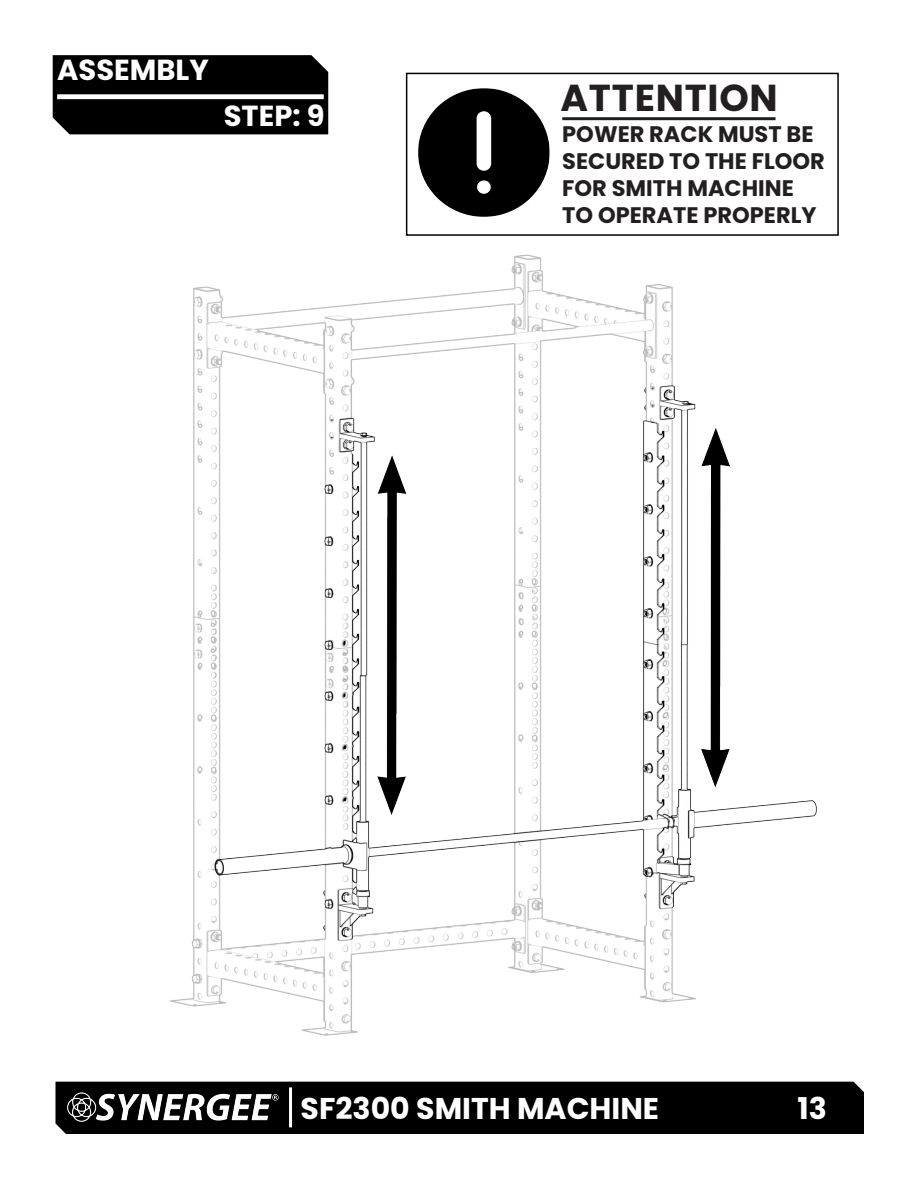
<style>
.page{position:relative;width:918px;height:1188px;background:#fff}
.page>*{position:absolute;margin:0;border:0;box-sizing:border-box;transform-origin:0 0}
.t1{font:700 37.5px "Poppins";letter-spacing:.02em;color:#231f20}
.t2{font:700 30px "Poppins";color:#fff}
.t3{font:700 28.95px "Poppins";color:#fff}
.t4{font:700 22.5px/27px "Poppins";color:#231f20}
</style>
<div class="page">
<div style="left:56px;top:1082px;width:808px;height:52px;background:#000"></div>
<img style="left:61px;top:1087px;width:219px;height:40px">
<hr style="left:289px;top:1087px;width:3px;height:40px;background:#fff">
<div style="left:53px;top:55px;width:275px;height:79px;background:#000"></div>
<div style="left:57px;top:94px;width:267px;height:5px;background:#fff"></div>
<img style="left:170px;top:254px;width:647px;height:782px">
<svg style="left:418px;top:88px;width:132px;height:129px"></svg>
<hr style="left:562px;top:117px;width:214px;height:3px;background:#231f20">
<div style="left:406px;top:73px;width:433px;height:163px;border:2px solid #000"></div>
<p class="t3" style="left:57px;top:53px;width:153px">ASSEMBLY</p>
<p class="t3" style="left:224px;top:99px;width:102px">STEP: 9</p>
<p class="t1" style="left:560px;top:76px;width:219px">ATTENTION</p>
<p class="t4" style="left:562px;top:121px;width:264px">POWER RACK MUST BE<br>SECURED TO THE FLOOR<br>FOR SMITH MACHINE<br>TO OPERATE PROPERLY</p>
<h2 class="t2" style="left:301px;top:1091px;width:360px">SF2300 SMITH MACHINE</h2>
<h2 class="t2" style="left:797px;top:1091px;width:31px">13</h2>
</div>
